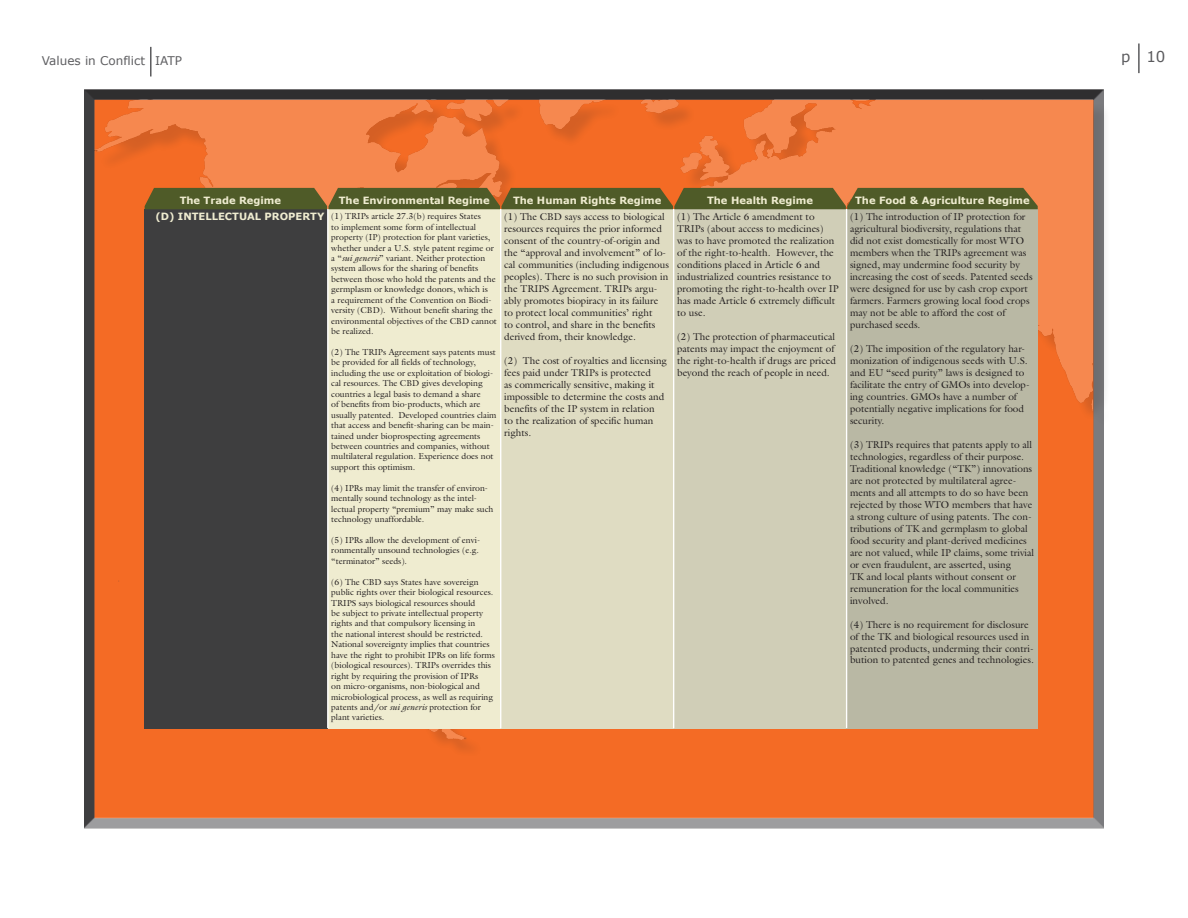
<style>
.page{position:relative;width:1188px;height:918px;background:#fff}
.page>*{position:absolute;margin:0;border:0;box-sizing:border-box;transform-origin:0 0}
.t1{font:15px "Verdana";color:#5a5a5d}
.t2{font:12px "Verdana";color:#5f5f62}
.t3{font:10.05px/12px "Galliard";color:#231f20}
.t4{font:700 10.05px "Verdana";color:#efecd0}
.t5{font:8.7px/10.5px "Galliard";color:#231f20}
.s1{font-style:italic}
</style>
<div class="page">
<div style="left:84px;top:89px;width:1021px;height:741px;background:#231f20;opacity:.75"></div>
<div style="left:97px;top:102px;width:1017px;height:738px;background:#231f20;opacity:.75"></div>
<img style="left:94px;top:100px;width:999px;height:684px">
<hr style="left:1138px;top:44px;width:2px;height:29px;background:#5a5a5d">
<hr style="left:150px;top:47px;width:2px;height:29px;background:#5a5a5d">
<div style="left:145px;top:209px;width:183px;height:519px;background:#3e3e3f"></div>
<div style="left:328px;top:209px;width:173px;height:519px;background:#efecd0"></div>
<div style="left:501px;top:209px;width:173px;height:519px;background:#dfdcc2"></div>
<div style="left:674px;top:209px;width:173px;height:519px;background:#d0ceb7"></div>
<div style="left:847px;top:209px;width:191px;height:519px;background:#b9b8a4"></div>
<hr style="left:327px;top:209px;width:1px;height:519px;background:#fff">
<hr style="left:500px;top:209px;width:1px;height:519px;background:#fff">
<hr style="left:673px;top:209px;width:1px;height:519px;background:#fff">
<hr style="left:846px;top:209px;width:1px;height:519px;background:#fff">
<div style="left:145px;top:188px;width:893px;height:21px;background:#4f5b28"></div>
<p class="t2" style="left:42px;top:53px;width:142px">Values in Conflict IATP</p>
<h1 class="t1" style="left:1121px;top:47px;width:46px">p 10</h1>
<p class="t4" style="left:180px;top:194px;width:103px">The Trade Regime</p>
<p class="t4" style="left:339px;top:194px;width:153px">The Environmental Regime</p>
<p class="t4" style="left:513px;top:194px;width:150px">The Human Rights Regime</p>
<p class="t4" style="left:707px;top:194px;width:108px">The Health Regime</p>
<p class="t4" style="left:855px;top:194px;width:176px">The Food &amp; Agriculture Regime</p>
<p class="t4" style="left:155px;top:210px;width:170px">(D) INTELLECTUAL PROPERTY</p>
<p class="t5" style="left:331px;top:211px;width:167px">(1) TRIPs article 27.3(b) requires States<br>to implement some form of intellectual property (IP) protection for plant varieties, whether under a U.S. style patent regime or a “<span class="s1">sui generis</span>” variant. Neither protection system allows for the sharing of benefits between those who hold the patents and the germplasm or knowledge donors, which is<br>a requirement of the Convention on Biodi&shy;versity (CBD). Without benefit sharing the environmental objectives of the CBD cannot be realized.</p>
<p class="t5" style="left:331px;top:347px;width:167px">(2) The TRIPs Agreement says patents must be provided for all fields of technology, including the use or exploitation of biologi&shy;cal resources. The CBD gives developing countries a legal basis to demand a share<br>of benefits from bio-products, which are usually patented. Developed countries claim that access and benefit-sharing can be main&shy;tained under bioprospecting agreements between countries and companies, without multilateral regulation. Experience does not support this optimism.</p>
<p class="t5" style="left:331px;top:482px;width:164px">(4) IPRs may limit the transfer of environ&shy;mentally sound technology as the intel&shy;lectual property “premium” may make such technology unaffordable.</p>
<p class="t5" style="left:331px;top:535px;width:150px">(5) IPRs allow the development of envi&shy;ronmentally unsound technologies (e.g. “terminator” seeds).</p>
<p class="t5" style="left:331px;top:576px;width:165px">(6) The CBD says States have sovereign public rights over their biological resources.<br>TRIPS says biological resources should<br>be subject to private intellectual property rights and that compulsory licensing in<br>the national interest should be restricted.<br>National sovereignty implies that countries have the right to prohibit IPRs on life forms (biological resources). TRIPs overrides this right by requiring the provision of IPRs<br>on micro-organisms, non-biological and microbiological process, as well as requiring patents and/or <span class="s1">sui generis</span> protection for plant varieties.</p>
<p class="t3" style="left:504px;top:211px;width:166px">(1) The CBD says access to biological resources requires the prior informed consent of the country-of-origin and the “approval and involvement” of lo&shy;cal communities (including indigenous peoples). There is no such provision in the TRIPS Agreement. TRIPs argu&shy;ably promotes biopiracy in its failure to protect local communities’ right<br>to control, and share in the benefits derived from, their knowledge.</p>
<p class="t3" style="left:504px;top:354px;width:164px">(2) The cost of royalties and licensing fees paid under TRIPs is protected<br>as commerically sensitive, making it impossible to determine the costs and benefits of the IP system in relation<br>to the realization of specific human rights.</p>
<p class="t3" style="left:677px;top:211px;width:163px">(1) The Article 6 amendment to TRIPs (about access to medicines) was to have promoted the realization of the right-to-health. However, the conditions placed in Article 6 and industrialized countries resistance to promoting the right-to-health over IP has made Article 6 extremely difficult to use.</p>
<p class="t3" style="left:677px;top:330px;width:160px">(2) The protection of pharmaceutical patents may impact the enjoyment of the right-to-health if drugs are priced beyond the reach of people in need.</p>
<p class="t3" style="left:850px;top:211px;width:184px">(1) The introduction of IP protection for agricultural biodiversity, regulations that did not exist domestically for most WTO members when the TRIPs agreement was signed, may undermine food security by increasing the cost of seeds. Patented seeds were designed for use by cash crop export farmers. Farmers growing local food crops may not be able to afford the cost of purchased seeds.</p>
<p class="t3" style="left:850px;top:342px;width:181px">(2) The imposition of the regulatory har&shy;monization of indigenous seeds with U.S. and EU “seed purity” laws is designed to facilitate the entry of GMOs into develop&shy;ing countries. GMOs have a number of potentially negative implications for food security.</p>
<p class="t3" style="left:850px;top:438px;width:186px">(3) TRIPs requires that patents apply to all technologies, regardless of their purpose.<br>Traditional knowledge (“TK”) innovations are not protected by multilateral agree&shy;ments and all attempts to do so have been rejected by those WTO members that have a strong culture of using patents. The con&shy;tributions of TK and germplasm to global food security and plant-derived medicines are not valued, while IP claims, some trivial or even fraudulent, are asserted, using<br>TK and local plants without consent or remuneration for the local communities involved.</p>
<p class="t3" style="left:850px;top:618px;width:185px">(4) There is no requirement for disclosure of the TK and biological resources used in patented products, underming their contri&shy;bution to patented genes and technologies.</p>
</div>
